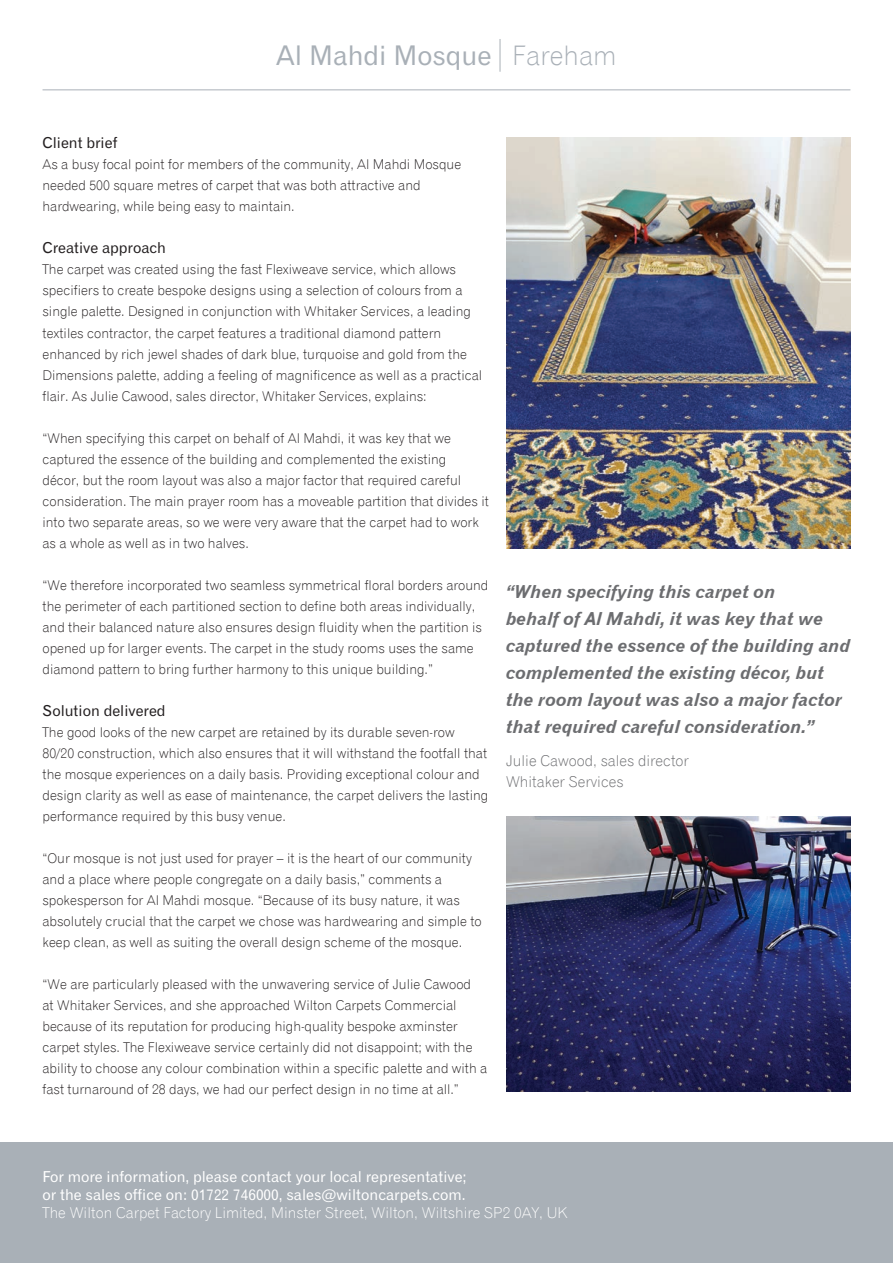
<style>
.page{position:relative;width:893px;height:1263px;background:#fff}
.page>*{position:absolute;margin:0;border:0;box-sizing:border-box;transform-origin:0 0}
.t1{font:27px "Gothic 720 BT Roman B";color:#a9b0b7}
.t2{font:18px/27px "Gothic 720 BT Bold Italic B";color:#6c6d70}
.t3{font:15px/18px "Gothic 720 BT Roman B";color:#fff}
.t4{font:15px "Gothic 720 BT Light B";color:#fff}
.t5{font:15px "Gothic 720 BT Roman B";color:#231f20}
.t6{font:15px/21px "Gothic 720 BT Light B";color:#6c6d70}
.t7{font:13.5px/21px "Gothic 720 BT Light B";color:#231f20}
.s1{font-family:"Gothic 720 BT Light B"}
</style>
<div class="page">
<hr style="left:500px;top:39px;width:1px;height:33px;background:#a9b0b7">
<div style="left:0;top:1143px;width:893px;height:120px;background:#a9b0b7"></div>
<hr style="left:43px;top:89px;width:807px;height:1px;background:#a9b0b7">
<img style="left:506px;top:138px;width:344px;height:411px">
<img style="left:506px;top:816px;width:344px;height:276px">
<h1 class="t1" style="left:276px;top:39px;width:342px">Al Mahdi Mosque <span class="s1">Fareham</span></h1>
<p class="t5" style="left:43px;top:134px;width:76px">Client brief</p>
<p class="t7" style="left:43px;top:154px;width:420px">As a busy focal point for members of the community, Al Mahdi Mosque needed 500 square metres of carpet that was both attractive and hardwearing, while being easy to maintain.</p>
<p class="t5" style="left:43px;top:239px;width:125px">Creative approach</p>
<p class="t7" style="left:43px;top:259px;width:441px">The carpet was created using the fast Flexiweave service, which allows specifiers to create bespoke designs using a selection of colours from a single palette. Designed in conjunction with Whitaker Services, a leading textiles contractor, the carpet features a traditional diamond pattern enhanced by rich jewel shades of dark blue, turquoise and gold from the Dimensions palette, adding a feeling of magnificence as well as a practical flair. As Julie Cawood, sales director, Whitaker Services, explains:</p>
<p class="t7" style="left:43px;top:427px;width:448px">“When specifying this carpet on behalf of Al Mahdi, it was key that we captured the essence of the building and complemented the existing<br>décor, but the room layout was also a major factor that required careful consideration. The main prayer room has a moveable partition that divides it into two separate areas, so we were very aware that the carpet had to work as a whole as well as in two halves.</p>
<p class="t7" style="left:43px;top:574px;width:447px">“We therefore incorporated two seamless symmetrical floral borders around the perimeter of each partitioned section to define both areas individually, and their balanced nature also ensures design fluidity when the partition is opened up for larger events. The carpet in the study rooms uses the same diamond pattern to bring further harmony to this unique building.”</p>
<p class="t5" style="left:43px;top:701px;width:125px">Solution delivered</p>
<p class="t7" style="left:43px;top:721px;width:447px">The good looks of the new carpet are retained by its durable seven-row 80/20 construction, which also ensures that it will withstand the footfall that the mosque experiences on a daily basis. Providing exceptional colour and design clarity as well as ease of maintenance, the carpet delivers the lasting performance required by this busy venue.</p>
<p class="t7" style="left:43px;top:847px;width:441px">“Our mosque is not just used for prayer – it is the heart of our community and a place where people congregate on a daily basis,” comments a spokesperson for Al Mahdi mosque. “Because of its busy nature, it was absolutely crucial that the carpet we chose was hardwearing and simple to keep clean, as well as suiting the overall design scheme of the mosque.</p>
<p class="t7" style="left:43px;top:973px;width:446px">“We are particularly pleased with the unwavering service of Julie Cawood<br>at Whitaker Services, and she approached Wilton Carpets Commercial because of its reputation for producing high-quality bespoke axminster carpet styles. The Flexiweave service certainly did not disappoint; with the ability to choose any colour combination within a specific palette and with a fast turnaround of 28 days, we had our perfect design in no time at all.”</p>
<h2 class="t2" style="left:506px;top:577px;width:346px">“When specifying this carpet on<br>behalf of Al Mahdi, it was key that we captured the essence of the building and complemented the existing décor, but the room layout was also a major factor that required careful consideration.”</h2>
<p class="t6" style="left:506px;top:749px;width:184px">Julie Cawood, sales director<br>Whitaker Services</p>
<p class="t3" style="left:43px;top:1168px;width:426px">For more information, please contact your local representative; or the sales office on: 01722 746000, sales@wiltoncarpets.com.</p>
<p class="t4" style="left:43px;top:1204px;width:526px">The Wilton Carpet Factory Limited, Minster Street, Wilton, Wiltshire SP2 0AY, UK</p>
</div>
